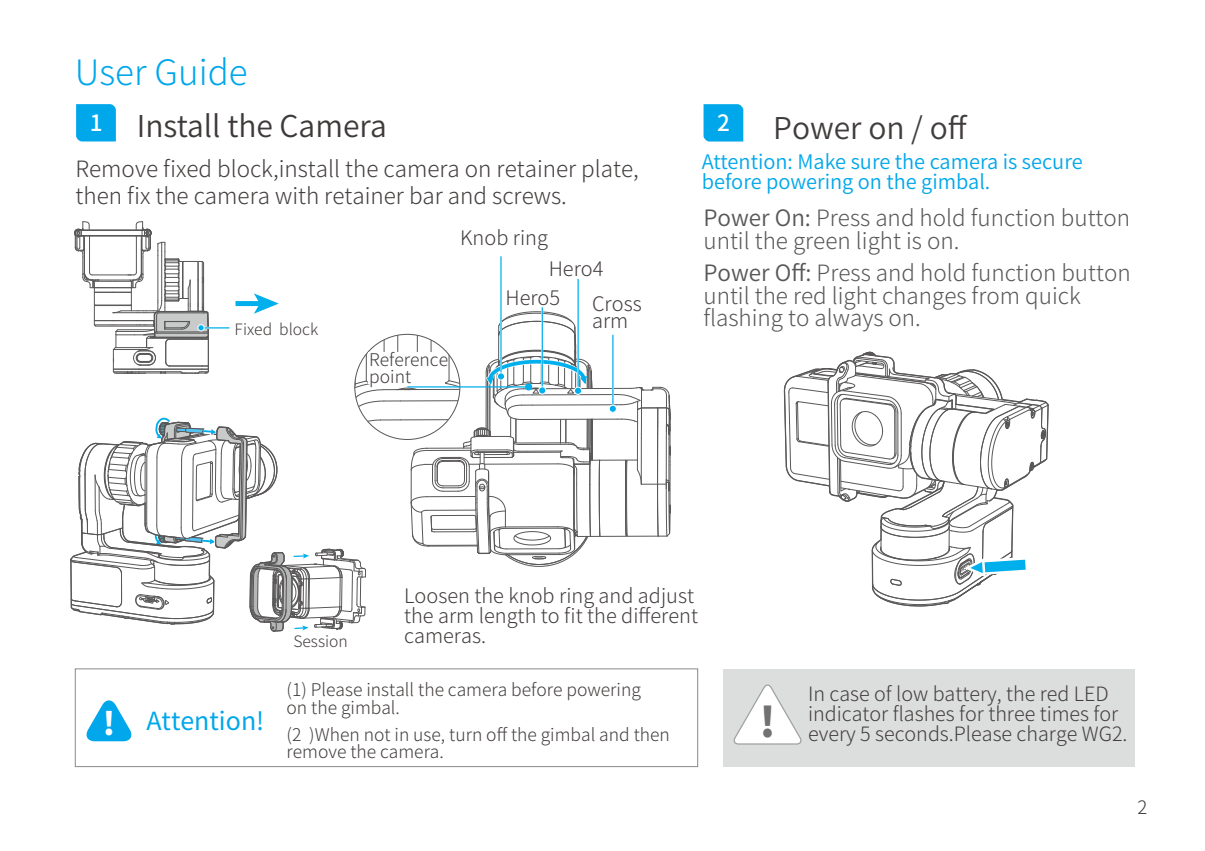
<style>
.page{position:relative;width:1205px;height:851px;background:#fff}
.page>*{position:absolute;margin:0;border:0;box-sizing:border-box;transform-origin:0 0}
.t1{font:300 35px "Source Han Sans CN";color:#00a7ea}
.t2{font:800 31.5px "Source Han Sans CN";color:#fff}
.t3{font:30px "Source Han Sans CN";color:#3e3a39}
.t4{font:30px "Source Han Sans CN";color:#413d3c}
.t5{font:25px "Source Han Sans CN";color:#00a7ea}
.t6{font:300 22.5px/22.5px "Source Han Sans CN";color:#595757}
.t7{font:300 22.5px/27px "Source Han Sans CN";color:#423e3d}
.t8{font:500 22.5px "Source Han Sans CN";color:#fff}
.t9{font:300 20px/20px "Source Han Sans CN";color:#423e3d}
.t10{font:20px/20px "Source Han Sans CN";color:#00a7ea}
.t11{font:300 19.75px "Source Han Sans CN";color:#423e3d}
.t12{font:300 18.5px "Source Han Sans CN";color:#3e3a39}
.t13{font:300 17.5px/17.5px "Source Han Sans CN";color:#423e3d}
.t14{font:300 15.75px "Source Han Sans CN";color:#423e3d}
.s1{font-weight:400}
</style>
<div class="page">
<svg style="left:76px;top:104px;width:40px;height:37px"></svg>
<div style="left:75px;top:668px;width:623px;height:98px;border:1px solid #898989"></div>
<svg style="left:703px;top:104px;width:40px;height:37px"></svg>
<svg style="left:784px;top:354px;width:265px;height:252px"></svg>
<div style="left:723px;top:668px;width:412px;height:98px;background:#dcdddd"></div>
<svg style="left:733px;top:684px;width:69px;height:61px"></svg>
<svg style="left:74px;top:668px;width:208px;height:100px"></svg>
<svg style="left:70px;top:221px;width:601px;height:411px"></svg>
<h1 class="t1" style="left:75px;top:53px;width:174px">User Guide</h1>
<h3 class="t3" style="left:90px;top:109px;width:299px"><sup>1</sup> Install the Camera</h3>
<p class="t7" style="left:76px;top:155px;width:565px">Remove fixed block,install the camera on retainer plate, then fix the camera with retainer bar and screws.</p>
<p class="t9" style="left:460px;top:228px;width:89px">Knob ring</p>
<p class="t14" style="left:235px;top:320px;width:85px">Fixed block</p>
<p class="t13" style="left:369px;top:351px;width:80px">Reference point</p>
<p class="t9" style="left:549px;top:259px;width:56px">Hero4</p>
<p class="t9" style="left:505px;top:287px;width:56px">Hero5</p>
<p class="t9" style="left:592px;top:295px;width:51px;line-height:17.5px">Cross arm</p>
<p class="t8" style="left:717px;top:110px;width:14px">2</p>
<h3 class="t4" style="left:773px;top:111px;width:196px">Power on / off</h3>
<p class="t10" style="left:702px;top:152px;width:382px">Attention: Make sure the camera is secure before powering on the gimbal.</p>
<p class="t6" style="left:703px;top:207px;width:428px"><span class="s1">Power On:</span> Press and hold function button until the green light is on.</p>
<p class="t6" style="left:703px;top:262px;width:429px"><span class="s1">Power Off:</span> Press and hold function button until the red light changes from quick flashing to always on.</p>
<h2 class="t2" style="left:103px;top:706px;width:14px">!</h2>
<p class="t5" style="left:146px;top:706px;width:119px">Attention!</p>
<p class="t14" style="left:293px;top:632px;width:56px">Session</p>
<p class="t9" style="left:404px;top:586px;width:295px">Loosen the knob ring and adjust the arm length to fit the different cameras.</p>
<p class="t13" style="left:287px;top:681px;width:356px">(1) Please install the camera before powering on the gimbal.</p>
<p class="t13" style="left:287px;top:725px;width:385px">(2 )When not in use, turn off the gimbal and then remove the camera.</p>
<p class="t11" style="left:808px;top:682px;width:302px">In case of low battery, the red LED</p>
<p class="t11" style="left:808px;top:702px;width:312px">indicator flashes for three times for</p>
<p class="t11" style="left:759px;top:722px;width:370px"><sup>!</sup> every 5 seconds.Please charge WG2.</p>
<p class="t12" style="left:1137px;top:796px;width:11px">2</p>
</div>
